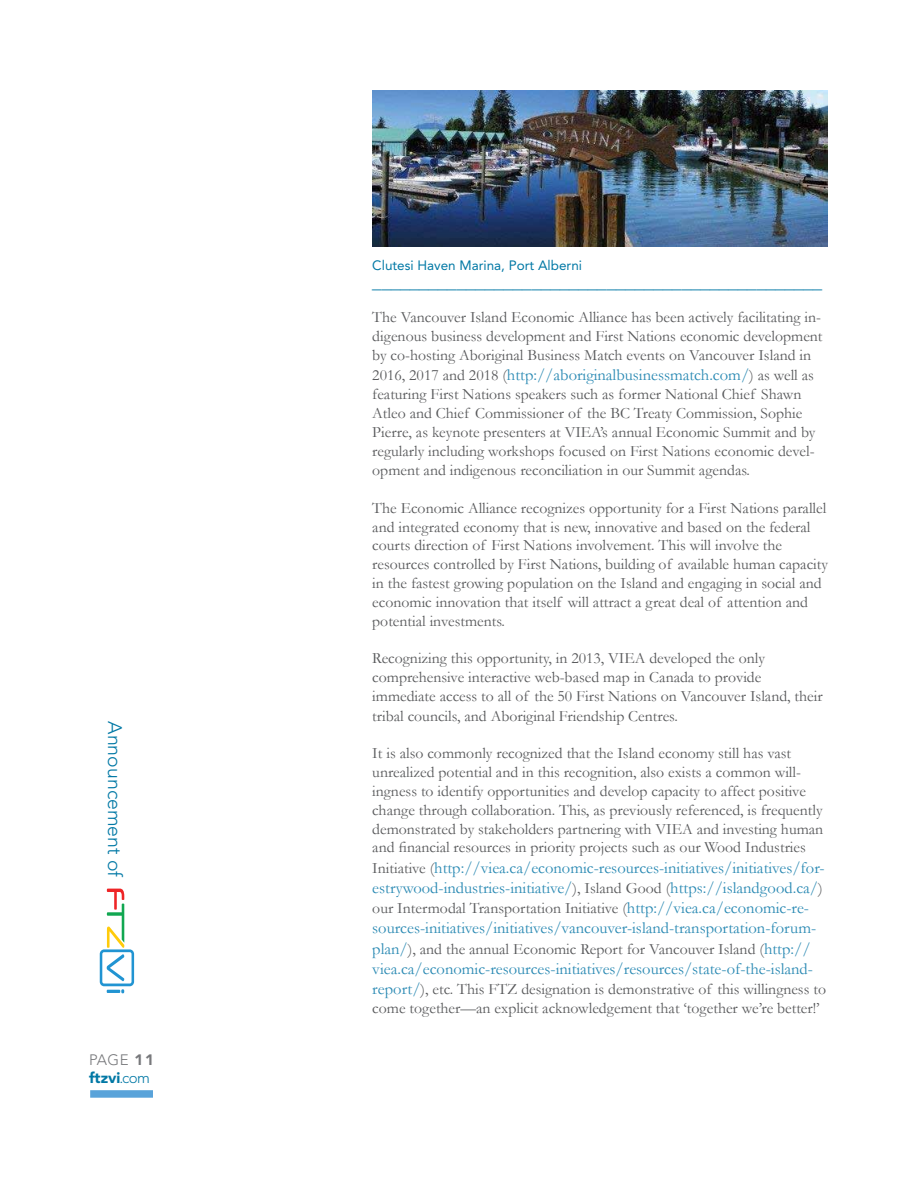
<style>
.page{position:relative;width:918px;height:1188px;background:#fff}
.page>*{position:absolute;margin:0;border:0;box-sizing:border-box;transform-origin:0 0}
.t1{font:300 19.5px "Avenir LT Std";color:#0078a5}
.t2{font:18.75px "Garamond";color:#0078a5}
.t3{font:16.5px/20.2px "Garamond";color:#2989b3}
.t4{font:15.75px/18.9px "Garamond";color:#58595b}
.t5{font:900 15px/18px "Avenir LT Std";color:#0078a5}
.t6{font:13.5px "Avenir LT Std";color:#0078a5}
.s1{font-weight:300;color:#77787b}
.s2{color:#77787b}
.s3{font-weight:300}
.s4{font-size:15.75px;color:#58595b}
.s5{font-size:16.5px;color:#2989b3}
</style>
<div class="page">
<div style="left:90px;top:1090px;width:63px;height:8px;background:#59a3da"></div>
<svg style="left:100px;top:889px;width:34px;height:104px"></svg>
<img style="left:372px;top:90px;width:456px;height:157px">
<p class="t1" style="left:126px;top:721px;width:158px;rotate:90deg">Announcement of</p>
<p class="t5" style="left:89px;top:1051px;width:66px"><span class="s1">PAGE</span> <span class="s2">11 </span>ftzvi<span class="s3">.com</span></p>
<p class="t6" style="left:372px;top:258px;width:211px">Clutesi Haven Marina, Port Alberni</p>
<p class="t2" style="left:372px;top:270px;width:452px">________________________________________________</p>
<p class="t4" style="left:372px;top:308px;width:452px;text-align:justify">The Vancouver Island Economic Alliance has been actively facilitating in&shy;digenous business development and First Nations economic development by co-hosting Aboriginal Business Match events on Vancouver Island in</p>
<p class="t3" style="left:372px;top:365px;width:443px"><span class="s4">2016, 2017 and 2018 (</span>http://aboriginalbusinessmatch.com/<span class="s4">) as well as</span></p>
<p class="t4" style="left:372px;top:384px;width:445px">featuring First Nations speakers such as former National Chief Shawn Atleo and Chief Commissioner of the BC Treaty Commission, Sophie Pierre, as keynote presenters at VIEA’s annual Economic Summit and by regularly including workshops focused on First Nations economic devel&shy;opment and indigenous reconciliation in our Summit agendas.</p>
<p class="t4" style="left:372px;top:498px;width:457px">The Economic Alliance recognizes opportunity for a First Nations parallel and integrated economy that is new, innovative and based on the federal courts direction of First Nations involvement. This will involve the resources controlled by First Nations, building of available human capacity in the fastest growing population on the Island and engaging in social and economic innovation that itself will attract a great deal of attention and potential investments.</p>
<p class="t4" style="left:372px;top:648px;width:452px;line-height:19.4px">Recognizing this opportunity, in 2013, VIEA developed the only comprehensive interactive web-based map in Canada to provide immediate access to all of the 50 First Nations on Vancouver Island, their tribal councils, and Aboriginal Friendship Centres.</p>
<p class="t4" style="left:372px;top:743px;width:453px">It is also commonly recognized that the Island economy still has vast unrealized potential and in this recognition, also exists a common will&shy;ingness to identify opportunities and develop capacity to affect positive change through collaboration. This, as previously referenced, is frequently demonstrated by stakeholders partnering with VIEA and investing human and financial resources in priority projects such as our Wood Industries</p>
<p class="t3" style="left:372px;top:857px;width:454px"><span class="s4">Initiative (</span>http://viea.ca/economic-resources-initiatives/initiatives/for&shy;estrywood-industries-initiative/<span class="s4">), Island Good (</span>https://islandgood.ca/<span class="s4">)</span></p>
<p class="t4" style="left:372px;top:898px;width:438px">our Intermodal Transportation Initiative (<span class="s5">http://viea.ca/economic-re-</span></p>
<p class="t3" style="left:372px;top:918px;width:445px">sources-initiatives/initiatives/vancouver-island-transportation-forum-</p>
<p class="t4" style="left:372px;top:939px;width:440px"><span class="s5">plan/</span>), and the annual Economic Report for Vancouver Island (<span class="s5">http://</span></p>
<p class="t3" style="left:372px;top:958px;width:442px">viea.ca/economic-resources-initiatives/resources/state-of-the-island-</p>
<p class="t4" style="left:372px;top:979px;width:455px"><span class="s5">report/</span>), etc. This FTZ designation is demonstrative of this willingness to come together—an explicit acknowledgement that ‘together we’re better!’</p>
</div>
